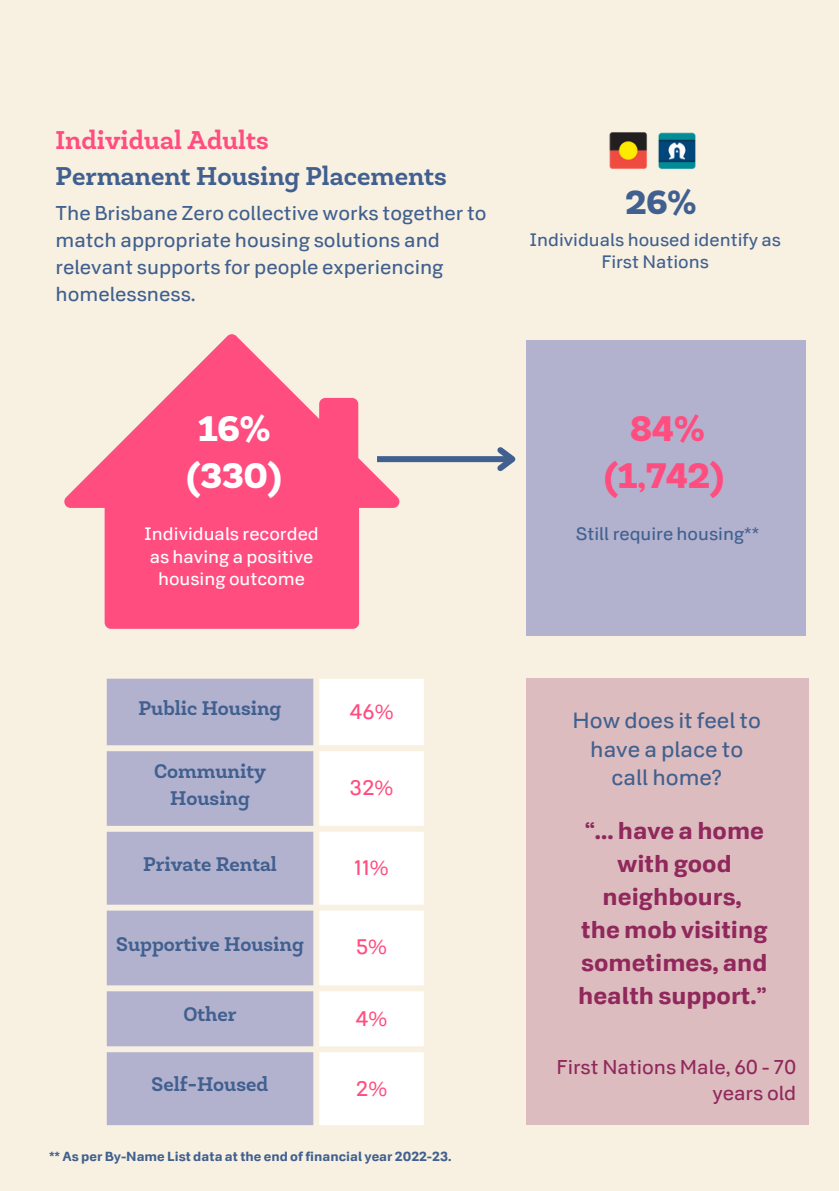
<style>
.page{position:relative;width:839px;height:1191px;background:#fff}
.page>*{position:absolute;margin:0;border:0;box-sizing:border-box;transform-origin:0 0}
.t1{font:900 36px "Newslab";color:#ff4d80}
.t2{font:900 36px "Newslab";color:#fff}
.t3{font:900 34px "Newslab";color:#41608f}
.t4{font:700 26px "Newslab";color:#41608f}
.t5{font:700 26px "Newslab";color:#ff4d80}
.t6{font:700 24px/33px "Doctrine";color:#90285c;text-align:center}
.t7{font:22px/28.4px "Doctrine";color:#40608e;text-align:center}
.t8{font:21px "Doctrine";color:#ff4d80}
.t9{font:20px/27px "Doctrine";color:#41608f}
.t10{font:700 20px/27px "Newslab";color:#41608f;text-align:center}
.t11{font:20px/25.6px "Doctrine";color:#90285c;text-align:right}
.t12{font:18px/22.4px "Doctrine";color:#41608f;text-align:center}
.t13{font:18px/22.4px "Doctrine";color:#fff;text-align:center}
.t14{font:700 13.2px "Doctrine";color:#41608f}
</style>
<div class="page">
<div style="left:0;top:0;width:838px;height:1191px;background:#f8f1e2"></div>
<img style="left:609px;top:132px;width:33px;height:37px">
<img style="left:642px;top:132px;width:54px;height:38px">
<svg style="left:64px;top:334px;width:335px;height:295px;fill:#ff4d80"></svg>
<svg style="left:107px;top:679px;width:206px;height:446px;background:#b6b6d0"></svg>
<div style="left:319px;top:679px;width:105px;height:446px;background:#fff"></div>
<div style="left:526px;top:679px;width:282px;height:446px;background:#ddbcbf"></div>
<div style="left:526px;top:340px;width:279px;height:295px;background:#b2b2cf"></div>
<div style="left:377px;top:456px;width:135px;height:6px;background:#41608f"></div>
<svg style="left:492px;top:447px;width:24px;height:25px"></svg>
<p class="t5" style="left:56px;top:130px;width:215px">Individual Adults</p>
<p class="t4" style="left:56px;top:166px;width:393px">Permanent Housing Placements</p>
<p class="t9" style="left:56px;top:200px;width:432px">The Brisbane Zero collective works together to match appropriate housing solutions and relevant supports for people experiencing homelessness.</p>
<p class="t3" style="left:625px;top:188px;width:72px">26%</p>
<p class="t12" style="left:529px;top:229px;width:253px">Individuals housed identify as<br>First Nations</p>
<p class="t2" style="left:198px;top:414px;width:74px">16%</p>
<p class="t2" style="left:187px;top:461px;width:96px">(330)</p>
<p class="t13" style="left:144px;top:523px;width:176px">Individuals recorded as having a positive housing outcome</p>
<p class="t10" style="left:139px;top:696px;width:144px">Public Housing</p>
<p class="t8" style="left:349px;top:700px;width:46px">46%</p>
<p class="t10" style="left:154px;top:760px;width:113px">Community<br>Housing</p>
<p class="t8" style="left:349px;top:775px;width:45px">32%</p>
<p class="t10" style="left:143px;top:852px;width:135px">Private Rental</p>
<p class="t8" style="left:354px;top:856px;width:36px">11%</p>
<p class="t10" style="left:116px;top:933px;width:189px">Supportive Housing</p>
<p class="t8" style="left:356px;top:935px;width:33px">5%</p>
<p class="t10" style="left:183px;top:1003px;width:54px">Other</p>
<p class="t8" style="left:355px;top:1006px;width:33px">4%</p>
<p class="t10" style="left:152px;top:1073px;width:118px">Self-Housed</p>
<p class="t8" style="left:356px;top:1076px;width:33px">2%</p>
<p class="t14" style="left:49px;top:1149px;width:404px">** As per By-Name List data at the end of financial year 2022-23.</p>
<p class="t1" style="left:630px;top:414px;width:76px">84%</p>
<p class="t1" style="left:604px;top:461px;width:121px">(1,742)</p>
<p class="t12" style="left:576px;top:523px;width:185px">Still require housing**</p>
<p class="t7" style="left:572px;top:707px;width:190px">How does it feel to have a place to call home?</p>
<p class="t6" style="left:584px;top:815px;width:181px">“... have a home with good neighbours,</p>
<p class="t6" style="left:578px;top:914px;width:191px;text-align:justify">the mob visiting sometimes, and health support.”</p>
<p class="t11" style="left:556px;top:1055px;width:241px">First Nations Male, 60 - 70 years old</p>
</div>
